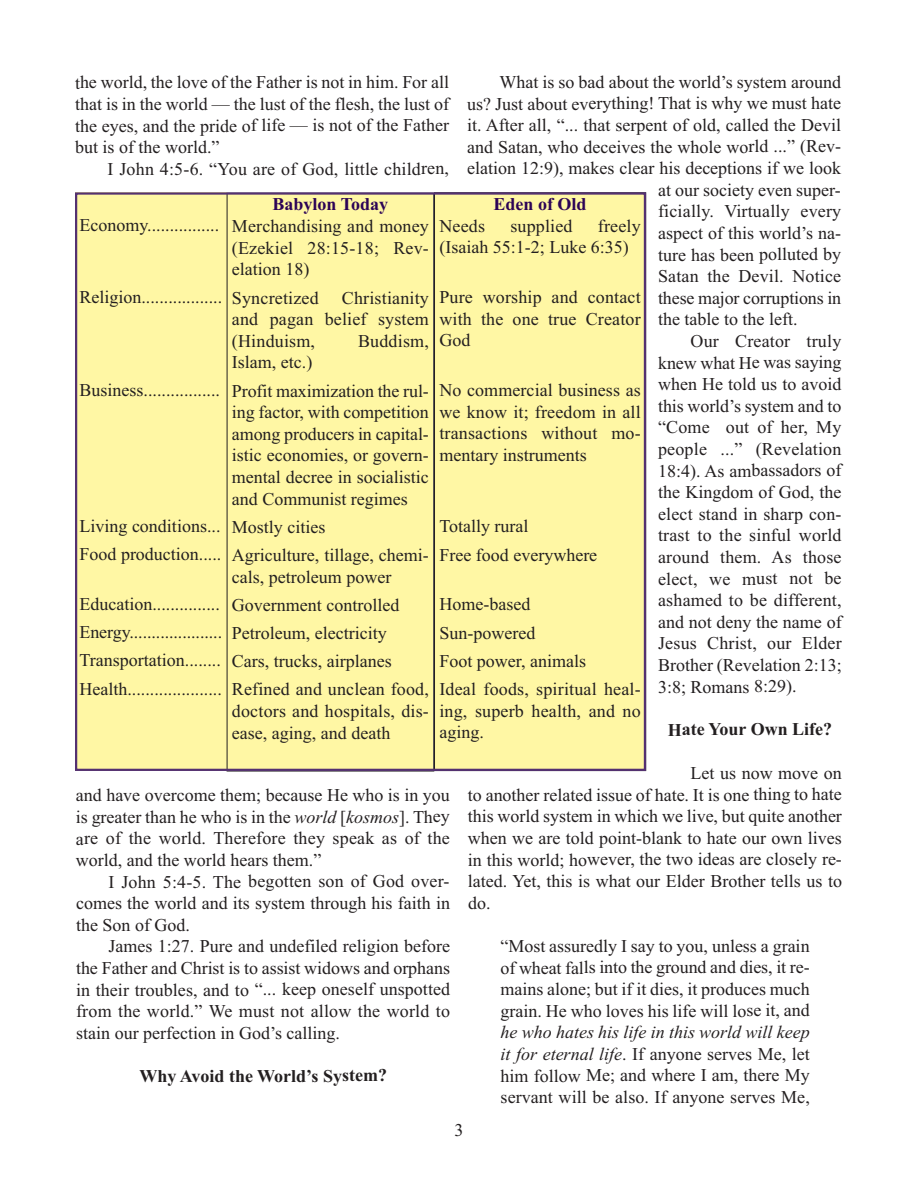
<style>
.page{position:relative;width:918px;height:1188px;background:#fff}
.page>*{position:absolute;margin:0;border:0;box-sizing:border-box;transform-origin:0 0}
.t1{font:18px/21.6px "Times New Roman";color:#231f20;text-align:justify}
.t2{font:700 18px "Times New Roman";color:#231f20}
.t3{font:700 18px "Times New Roman";color:#2c0356}
.s1{font-style:italic}
</style>
<div class="page">
<div style="left:75px;top:193px;width:152px;height:578px;background:#fff7a4"></div>
<div style="left:227px;top:194px;width:206px;height:577px;background:#fff7a4"></div>
<div style="left:435px;top:193px;width:210px;height:577px;background:#fff7a4"></div>
<div style="left:75px;top:192px;width:571px;height:579px;border:2px solid #543171"></div>
<p class="t1" style="left:499px;top:73px;width:343px">What is so bad about the world’s system around</p>
<p class="t1" style="left:467px;top:94px;width:376px">us? Just about everything! That is why we must hate</p>
<p class="t1" style="left:467px;top:116px;width:376px">it. After all, “... that serpent of old, called the Devil</p>
<p class="t1" style="left:467px;top:138px;width:376px">and Satan, who deceives the whole world ...” (Rev-</p>
<p class="t1" style="left:467px;top:159px;width:376px">elation 12:9), makes clear his deceptions if we look</p>
<p class="t1" style="left:658px;top:181px;width:184px">at our society even super-</p>
<p class="t1" style="left:658px;top:202px;width:185px">ficially. Virtually every</p>
<p class="t1" style="left:658px;top:224px;width:185px">aspect of this world’s na-</p>
<p class="t1" style="left:658px;top:245px;width:185px">ture has been polluted by</p>
<p class="t1" style="left:658px;top:267px;width:185px">Satan the Devil. Notice</p>
<p class="t1" style="left:658px;top:289px;width:185px">these major corruptions in</p>
<p class="t1" style="left:658px;top:310px;width:141px">the table to the left.</p>
<p class="t1" style="left:658px;top:332px;width:185px;text-indent:32px">Our Creator truly knew what He was saying when He told us to avoid this world’s system and to “Come out of her, My people ...” (Revelation 18:4). As ambassadors of the Kingdom of God, the elect stand in sharp con&shy;trast to the sinful world around them. As those elect, we must not be ashamed to be different, and not deny the name of Jesus Christ, our Elder Brother (Revelation 2:13; 3:8; Romans 8:29).</p>
<p class="t2" style="left:668px;top:719px;width:166px">Hate Your Own Life?</p>
<p class="t1" style="left:468px;top:764px;width:376px;text-indent:223px">Let us now move on to another related issue of hate. It is one thing to hate this world system in which we live, but quite another when we are told point-blank to hate our own lives in this world; however, the two ideas are closely re&shy;lated. Yet, this is what our Elder Brother tells us to do.</p>
<p class="t1" style="left:500px;top:937px;width:311px">“Most assuredly I say to you, unless a grain of wheat falls into the ground and dies, it re&shy;mains alone; but if it dies, it produces much grain. He who loves his life will lose it, and <span class="s1">he who hates his life in this world will keep it for eternal life</span>. If anyone serves Me, let him follow Me; and where I am, there My servant will be also. If anyone serves Me,</p>
<p class="t1" style="left:75px;top:73px;width:376px">the world, the love of the Father is not in him. For all that is in the world — the lust of the flesh, the lust of the eyes, and the pride of life — is not of the Father but is of the world.”</p>
<p class="t1" style="left:108px;top:160px;width:343px">I John 4:5-6. “You are of God, little children,</p>
<p class="t3" style="left:494px;top:193px;width:95px">Eden of Old</p>
<p class="t3" style="left:273px;top:194px;width:117px">Babylon Today</p>
<p class="t1" style="left:232px;top:217px;width:198px">Merchandising and money (Ezekiel 28:15-18; Rev&shy;elation 18)</p>
<p class="t1" style="left:232px;top:288px;width:88px">Syncretized</p>
<p class="t1" style="left:439px;top:217px;width:47px">Needs</p>
<p class="t1" style="left:510px;top:217px;width:64px">supplied</p>
<p class="t1" style="left:439px;top:217px;width:203px;text-indent:159px">freely (Isaiah 55:1-2; Luke 6:35)</p>
<p class="t1" style="left:439px;top:288px;width:203px">Pure worship and contact with the one true Creator God</p>
<p class="t1" style="left:439px;top:381px;width:203px">No commercial business as we know it; freedom in all transactions without mo&shy;mentary instruments</p>
<p class="t1" style="left:79px;top:216px;width:141px">Economy................</p>
<p class="t1" style="left:79px;top:288px;width:144px">Religion..................</p>
<p class="t1" style="left:232px;top:288px;width:198px;text-indent:110px">Christianity and pagan belief system (Hinduism,</p>
<p class="t1" style="left:358px;top:332px;width:72px">Buddism,</p>
<p class="t1" style="left:232px;top:353px;width:82px">Islam, etc.)</p>
<p class="t1" style="left:232px;top:381px;width:198px">Profit maximization the rul&shy;ing factor, with competition among producers in capital&shy;istic economies, or govern&shy;mental decree in socialistic and Communist regimes</p>
<p class="t1" style="left:232px;top:518px;width:95px">Mostly cities</p>
<p class="t1" style="left:232px;top:546px;width:198px">Agriculture, tillage, chemi&shy;cals, petroleum power</p>
<p class="t1" style="left:232px;top:596px;width:169px">Government controlled</p>
<p class="t1" style="left:232px;top:624px;width:156px">Petroleum, electricity</p>
<p class="t1" style="left:232px;top:652px;width:161px">Cars, trucks, airplanes</p>
<p class="t1" style="left:232px;top:680px;width:198px">Refined and unclean food, doctors and hospitals, dis&shy;ease, aging, and death</p>
<p class="t1" style="left:79px;top:381px;width:142px">Business.................</p>
<p class="t1" style="left:79px;top:517px;width:143px">Living conditions...</p>
<p class="t1" style="left:79px;top:545px;width:144px">Food production.....</p>
<p class="t1" style="left:79px;top:595px;width:142px">Education...............</p>
<p class="t1" style="left:79px;top:623px;width:144px">Energy.....................</p>
<p class="t1" style="left:79px;top:651px;width:143px">Transportation........</p>
<p class="t1" style="left:79px;top:680px;width:144px">Health.....................</p>
<p class="t1" style="left:439px;top:517px;width:91px">Totally rural</p>
<p class="t1" style="left:439px;top:545px;width:159px">Free food everywhere</p>
<p class="t1" style="left:439px;top:595px;width:92px">Home-based</p>
<p class="t1" style="left:439px;top:623px;width:97px">Sun-powered</p>
<p class="t1" style="left:439px;top:652px;width:148px">Foot power, animals</p>
<p class="t1" style="left:439px;top:680px;width:203px">Ideal foods, spiritual heal&shy;ing, superb health, and no aging.</p>
<p class="t1" style="left:76px;top:786px;width:376px">and have overcome them; because He who is in you is greater than he who is in the <span class="s1">world</span> [<span class="s1">kosmos</span>]. They are of the world. Therefore they speak as of the world, and the world hears them.”</p>
<p class="t1" style="left:76px;top:872px;width:376px;text-indent:32px">I John 5:4-5. The begotten son of God over&shy;comes the world and its system through his faith in the Son of God.</p>
<p class="t1" style="left:76px;top:937px;width:376px;text-indent:32px">James 1:27. Pure and undefiled religion before the Father and Christ is to assist widows and orphans in their troubles, and to “... keep oneself unspotted from the world.” We must not allow the world to stain our perfection in God’s calling.</p>
<p class="t2" style="left:139px;top:1065px;width:249px">Why Avoid the World’s System?</p>
<p class="t1" style="left:454px;top:1120px;width:10px">3</p>
</div>
